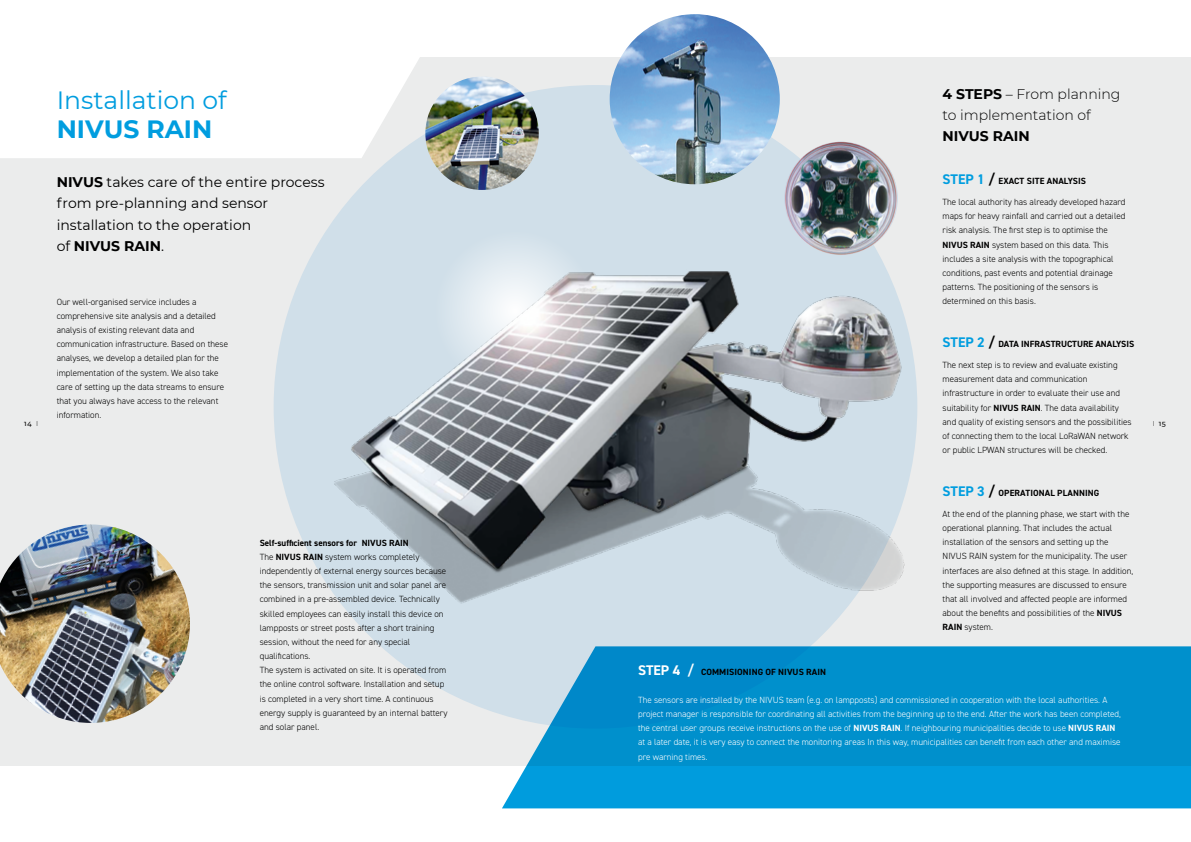
<style>
.page{position:relative;width:1191px;height:842px;background:#fff}
.page>*{position:absolute;margin:0;border:0;box-sizing:border-box;transform-origin:0 0}
.t1{font:25px "Montserrat";color:#009ddf}
.t2{font:700 25px "Montserrat";color:#009ddf}
.t3{font:14px/21.3px "Montserrat";color:#000}
.t4{font:300 14px/21.3px "Montserrat";color:#000}
.t5{font:700 14px "Montserrat";color:#000}
.t6{font:300 9px/14.2px "DIN2014";color:#000}
.t7{font:300 9px/14.2px "DIN2014";color:#fff}
.t8{font:700 9px "DIN2014";letter-spacing:.01em;color:#000}
.t9{font:500 7px "Montserrat";color:#000}
.s1{font-weight:700}
.s2{font-size:14px;color:#009ddf}
.s3{font-size:14px}
.s4{font-weight:300}
.s5{font-size:14px;color:#fff}
</style>
<div class="page">
<div style="left:0;top:57px;width:1191px;height:708px;background:#ebecec"></div>
<img style="left:0;top:537px;width:42px;height:172px">
<img style="left:609px;top:14px;width:171px;height:170px;border-radius:85px">
<div style="left:0;top:57px;width:42px;height:101px;background:#fff"></div>
<svg style="left:502px;top:646px;width:689px;height:162px;background:#0799d6"></svg>
<img style="left:42px;top:57px;width:1107px;height:679px">
<img style="left:425px;top:77px;width:114px;height:113px;border-radius:57px">
<svg style="left:434px;top:230px;width:161px;height:161px"></svg>
<h2 class="t4" style="left:942px;top:83px;width:179px"><span class="s1">4 STEPS</span> – From planning to implementation of</h2>
<h2 class="t5" style="left:942px;top:126px;width:89px">NIVUS RAIN</h2>
<h1 class="t1" style="left:57px;top:83px;width:171px">Installation of</h1>
<h1 class="t2" style="left:57px;top:111px;width:157px">NIVUS RAIN</h1>
<h2 class="t3" style="left:57px;top:171px;width:269px"><span class="s1">NIVUS</span> takes care of the entire process from pre-planning and sensor installation to the operation<br>of <span class="s1">NIVUS RAIN</span>.</h2>
<p class="t8" style="left:942px;top:175px;width:145px"><span class="s2">STEP 1</span> <span class="s3">/</span> EXACT SITE ANALYSIS</p>
<p class="t6" style="left:942px;top:195px;width:184px">The local authority has already developed hazard maps for heavy rainfall and carried out a detailed risk analysis. The first step is to optimise the <span class="s1">NIVUS RAIN</span> system based on this data. This includes a site analysis with the topographical conditions, past events and potential drainage patterns. The positioning of the sensors is determined on this basis.</p>
<p class="t8" style="left:942px;top:338px;width:193px"><span class="s2">STEP 2</span> <span class="s3">/</span> DATA INFRASTRUCTURE ANALYSIS</p>
<p class="t6" style="left:942px;top:358px;width:191px">The next step is to review and evaluate existing measurement data and communication infrastructure in order to evaluate their use and suitability for <span class="s1">NIVUS RAIN</span>. The data availability and quality of existing sensors and the possibilities of connecting them to the local LoRaWAN network or public LPWAN structures will be checked.</p>
<p class="t8" style="left:942px;top:487px;width:158px"><span class="s2">STEP 3</span> <span class="s3">/</span> OPERATIONAL PLANNING</p>
<p class="t6" style="left:942px;top:507px;width:192px">At the end of the planning phase, we start with the operational planning. That includes the actual installation of the sensors and setting up the NIVUS RAIN system for the municipality. The user interfaces are also defined at this stage. In addition, the supporting measures are discussed to ensure that all involved and affected people are informed about the benefits and possibilities of the <span class="s1">NIVUS RAIN</span> system.</p>
<p class="t6" style="left:57px;top:294px;width:173px">Our well-organised service includes a comprehensive site analysis and a detailed analysis of existing relevant data and communication infrastructure. Based on these analyses, we develop a detailed plan for the implementation of the system. We also take care of setting up the data streams to ensure that you always have access to the relevant information.</p>
<p class="t9" style="left:24px;top:419px;width:16px">14 <span class="s4">I</span></p>
<p class="t9" style="left:1152px;top:419px;width:15px"><span class="s4">I</span> 15</p>
<p class="t6" style="left:260px;top:535px;width:189px"><span class="s1">Self-sufficient sensors for NIVUS RAIN<br></span>The <span class="s1">NIVUS RAIN</span> system works completely independently of external energy sources because the sensors, transmission unit and solar panel are combined in a pre-assembled device. Technically skilled employees can easily install this device on lampposts or street posts after a short training session, without the need for any special qualifications.<br>The system is activated on site. It is operated from the online control software. Installation and setup is completed in a very short time. A continuous energy supply is guaranteed by an internal battery and solar panel.</p>
<p class="t8" style="left:638px;top:665px;width:190px"><span class="s5">STEP 4 /</span> COMMISIONING OF NIVUS RAIN</p>
<p class="t7" style="left:638px;top:693px;width:484px">The sensors are installed by the NIVUS team (e.g. on lampposts) and commissioned in cooperation with the local authorities. A project manager is responsible for coordinating all activities from the beginning up to the end. After the work has been completed, the central user groups receive instructions on the use of <span class="s1">NIVUS RAIN</span>. If neighbouring municipalities decide to use <span class="s1">NIVUS RAIN </span>at a later date, it is very easy to connect the monitoring areas In this way, municipalities can benefit from each other and maximise pre warning times.</p>
</div>
